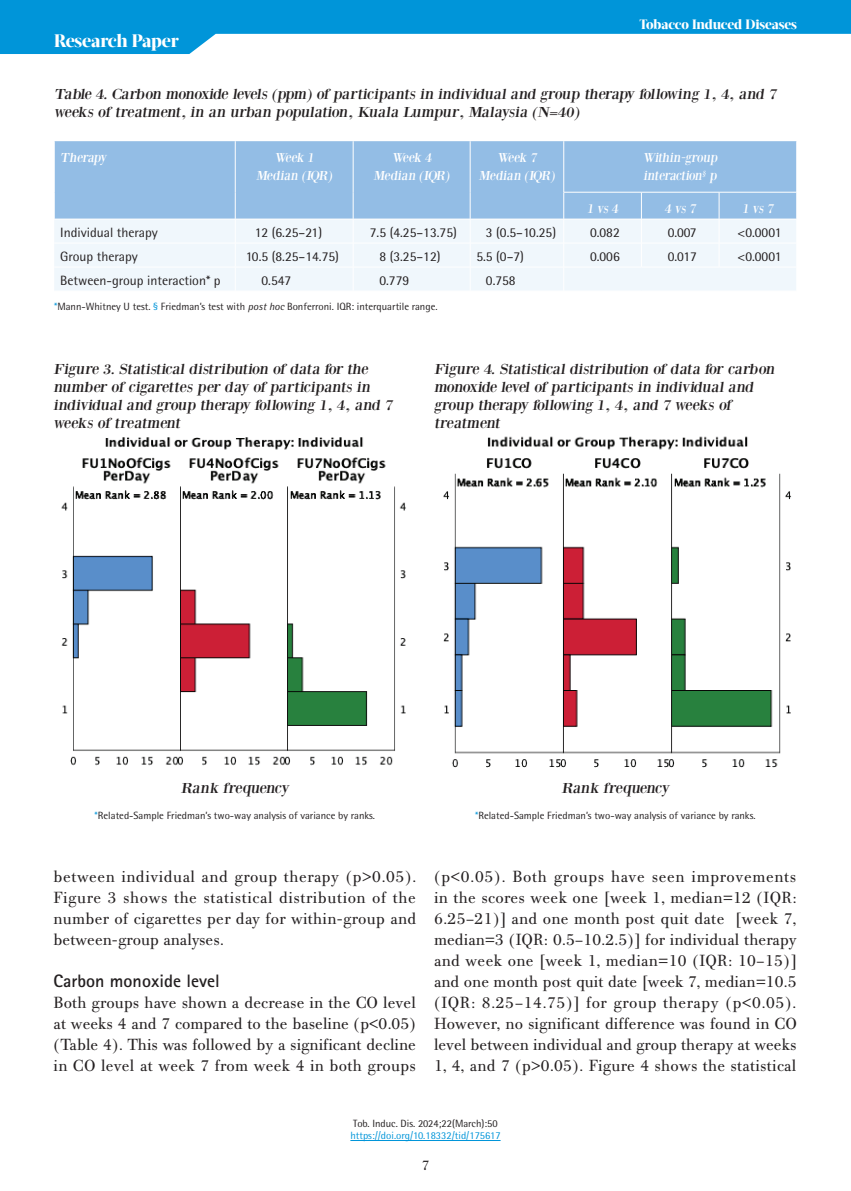
<style>
.page{position:relative;width:851px;height:1191px;background:#fff}
.page>*{position:absolute;margin:0;border:0;box-sizing:border-box;transform-origin:0 0}
.t1{font:700 18px "Rotis Sans Hel";color:#231f20}
.t2{font:800 18px "Acta Display W04";letter-spacing:-.01em;color:#fff}
.t3{font:17.25px/21px "PF Bodoni Text";letter-spacing:.01em;color:#231f20;text-align:justify}
.t4{font:15px/18px "Bodoni XT";letter-spacing:-.09em;color:#231f20;scale:1.1 1}
.t5{font:15px "PF Bodoni Text";color:#231f20}
.t6{font:13.5px "Rotis Semi Sans Hel";color:#231f20}
.t7{font:13.5px/18px "Bodoni XT";color:#fff;text-align:center}
.t8{font:800 13.5px "Acta Display W04";letter-spacing:-.01em;color:#fff}
.t9{font:10.5px "Rotis Semi Sans Hel";color:#231f20}
.t10{font:10.5px "Rotis Semi Sans Hel";color:#0095d9}
.s1{color:#0095d9}
.s2{font-style:italic}
</style>
<div class="page">
<svg style="left:0;top:0;width:850px;height:54px;fill:#0095d9"></svg>
<hr style="left:350px;top:1140px;width:150px;height:1px;background:#0095d9">
<img style="left:61px;top:437px;width:345px;height:329px">
<img style="left:443px;top:436px;width:348px;height:332px">
<div style="left:55px;top:141px;width:741px;height:78px;background:#93bde5"></div>
<div style="left:54px;top:220px;width:742px;height:70px;background:#f0f7fc"></div>
<hr style="left:235px;top:141px;width:1px;height:51px;background:#fff">
<hr style="left:353px;top:141px;width:1px;height:51px;background:#fff">
<hr style="left:470px;top:141px;width:1px;height:51px;background:#fff">
<hr style="left:563px;top:141px;width:1px;height:51px;background:#fff">
<hr style="left:563px;top:192px;width:78px;height:1px;background:#fff">
<hr style="left:641px;top:192px;width:78px;height:1px;background:#fff">
<hr style="left:719px;top:192px;width:77px;height:1px;background:#fff">
<hr style="left:54px;top:243px;width:181px;height:1px;background:#fff">
<hr style="left:235px;top:243px;width:118px;height:1px;background:#fff">
<hr style="left:353px;top:243px;width:117px;height:1px;background:#fff">
<hr style="left:470px;top:243px;width:93px;height:1px;background:#fff">
<hr style="left:563px;top:243px;width:78px;height:1px;background:#fff">
<hr style="left:641px;top:243px;width:78px;height:1px;background:#fff">
<svg style="left:641px;top:192px;width:1px;height:75px"></svg>
<hr style="left:719px;top:243px;width:77px;height:1px;background:#fff">
<svg style="left:718px;top:192px;width:1px;height:75px"></svg>
<hr style="left:54px;top:267px;width:181px;height:1px;background:#fff">
<hr style="left:235px;top:267px;width:118px;height:1px;background:#fff">
<svg style="left:235px;top:192px;width:1px;height:98px"></svg>
<hr style="left:353px;top:267px;width:117px;height:1px;background:#fff">
<svg style="left:353px;top:192px;width:1px;height:98px"></svg>
<hr style="left:470px;top:267px;width:93px;height:1px;background:#fff">
<svg style="left:470px;top:192px;width:1px;height:98px"></svg>
<hr style="left:563px;top:267px;width:78px;height:1px;background:#fff">
<svg style="left:563px;top:192px;width:1px;height:98px"></svg>
<hr style="left:641px;top:267px;width:78px;height:1px;background:#fff">
<hr style="left:719px;top:267px;width:77px;height:1px;background:#fff">
<svg style="left:54px;top:192px;width:1px;height:27px"></svg>
<svg style="left:796px;top:192px;width:1px;height:27px"></svg>
<hr style="left:235px;top:219px;width:118px;height:1px;background:#fff">
<hr style="left:353px;top:219px;width:117px;height:1px;background:#fff">
<hr style="left:470px;top:219px;width:93px;height:1px;background:#fff">
<hr style="left:563px;top:219px;width:78px;height:1px;background:#fff">
<hr style="left:641px;top:219px;width:78px;height:1px;background:#fff">
<p class="t2" style="left:54px;top:30px;width:126px">Research Paper</p>
<p class="t8" style="left:639px;top:17px;width:159px">Tobacco Induced Diseases</p>
<p class="t4" style="left:54px;top:85px;width:660px">Table 4. Carbon monoxide levels (ppm) of participants in individual and group therapy following 1, 4, and 7 weeks of treatment, in an urban population, Kuala Lumpur, Malaysia (N=40)</p>
<p class="t7" style="left:60px;top:148px;width:50px">Therapy</p>
<p class="t7" style="left:256px;top:148px;width:80px">Week 1<br>Median (IQR)</p>
<p class="t7" style="left:373px;top:148px;width:80px">Week 4<br>Median (IQR)</p>
<p class="t7" style="left:479px;top:148px;width:80px">Week 7<br>Median (IQR)</p>
<p class="t7" style="left:642px;top:148px;width:79px;text-align:left">Within-group interaction<sup>§</sup> p</p>
<p class="t7" style="left:586px;top:199px;width:35px">1 vs 4</p>
<p class="t7" style="left:664px;top:199px;width:35px">4 vs 7</p>
<p class="t7" style="left:742px;top:199px;width:35px">1 vs 7</p>
<p class="t6" style="left:60px;top:224px;width:99px">Individual therapy</p>
<p class="t6" style="left:255px;top:224px;width:69px">12 (6.25–21)</p>
<p class="t6" style="left:370px;top:224px;width:88px">7.5 (4.25–13.75)</p>
<p class="t6" style="left:486px;top:224px;width:72px">3 (0.5–10.25)</p>
<p class="t6" style="left:590px;top:224px;width:31px">0.082</p>
<p class="t6" style="left:667px;top:224px;width:31px">0.007</p>
<p class="t6" style="left:737px;top:224px;width:45px">&lt;0.0001</p>
<p class="t6" style="left:60px;top:248px;width:79px">Group therapy</p>
<p class="t6" style="left:246px;top:248px;width:95px">10.5 (8.25–14.75)</p>
<p class="t6" style="left:379px;top:248px;width:63px">8 (3.25–12)</p>
<p class="t6" style="left:476px;top:248px;width:49px">5.5 (0–7)</p>
<p class="t6" style="left:590px;top:248px;width:31px">0.006</p>
<p class="t6" style="left:667px;top:248px;width:31px">0.017</p>
<p class="t6" style="left:737px;top:248px;width:45px">&lt;0.0001</p>
<p class="t6" style="left:60px;top:272px;width:162px">Between-group interaction* p</p>
<p class="t6" style="left:261px;top:272px;width:31px">0.547</p>
<p class="t6" style="left:379px;top:272px;width:31px">0.779</p>
<p class="t6" style="left:486px;top:272px;width:31px">0.758</p>
<p class="t9" style="left:54px;top:301px;width:385px"><span class="s1">*</span>Mann-Whitney U test. <span class="s1">§</span> Friedman’s test with <span class="s2">post hoc</span> Bonferroni. IQR: interquartile range.</p>
<p class="t4" style="left:54px;top:359px;width:312px">Figure 3. Statistical distribution of data for the number of cigarettes per day of participants in individual and group therapy following 1, 4, and 7 weeks of treatment</p>
<p class="t4" style="left:434px;top:359px;width:313px">Figure 4. Statistical distribution of data for carbon monoxide level of participants in individual and group therapy following 1, 4, and 7 weeks of treatment</p>
<p class="t4" style="left:181px;top:779px;width:102px">Rank frequency</p>
<p class="t9" style="left:95px;top:809px;width:282px"><span class="s1">*</span>Related-Sample Friedman’s two-way analysis of variance by ranks.</p>
<p class="t4" style="left:561px;top:779px;width:102px">Rank frequency</p>
<p class="t9" style="left:475px;top:809px;width:282px"><span class="s1">*</span>Related-Sample Friedman’s two-way analysis of variance by ranks.</p>
<p class="t3" style="left:54px;top:866px;width:364px">between individual and group therapy (p&gt;0.05).<br>Figure 3 shows the statistical distribution of the number of cigarettes per day for within-group and between-group analyses.</p>
<p class="t1" style="left:54px;top:970px;width:167px">Carbon monoxide level</p>
<p class="t3" style="left:54px;top:992px;width:364px">Both groups have shown a decrease in the CO level at weeks 4 and 7 compared to the baseline (p&lt;0.05) (Table 4). This was followed by a significant decline in CO level at week 7 from week 4 in both groups</p>
<p class="t3" style="left:434px;top:866px;width:364px">(p&lt;0.05). Both groups have seen improvements in the scores week one [week 1, median=12 (IQR:<br>6.25–21)] and one month post quit date [week 7, median=3 (IQR: 0.5–10.2.5)] for individual therapy and week one [week 1, median=10 (IQR: 10–15)] and one month post quit date [week 7, median=10.5 (IQR: 8.25–14.75)] for group therapy (p&lt;0.05).<br>However, no significant difference was found in CO level between individual and group therapy at weeks 1, 4, and 7 (p&gt;0.05). Figure 4 shows the statistical</p>
<p class="t9" style="left:353px;top:1116px;width:146px">Tob. Induc. Dis. 2024;22(March):50</p>
<p class="t10" style="left:350px;top:1129px;width:152px">https://doi.org/10.18332/tid/175617</p>
<p class="t5" style="left:421px;top:1156px;width:9px">7</p>
</div>
